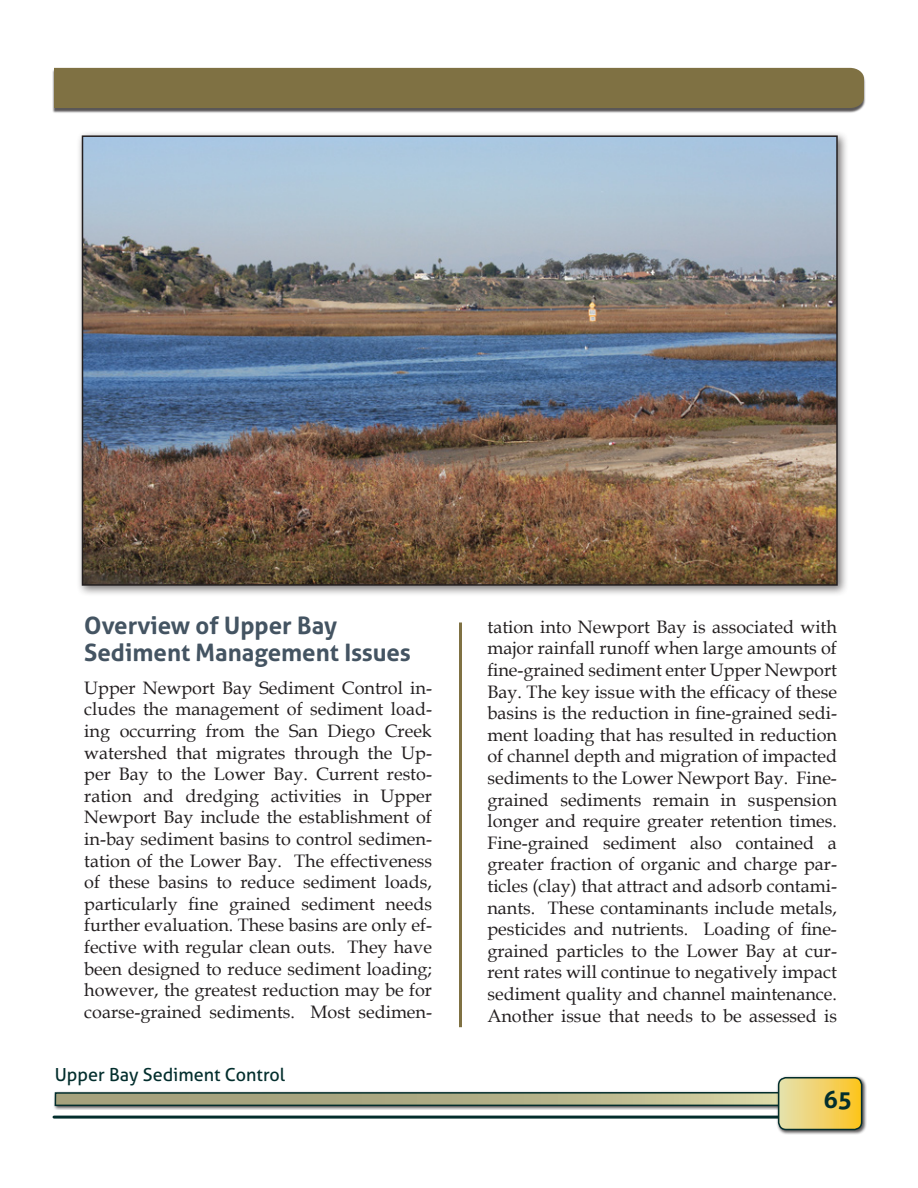
<style>
.page{position:relative;width:918px;height:1188px;background:#fff}
.page>*{position:absolute;margin:0;border:0;box-sizing:border-box;transform-origin:0 0}
.Header_1{font:700 24px/27px "Aller";color:#445462}
.t1{font:700 24px "Aller";color:#032e2d}
.t2{font:18px/21.6px "Book Antiqua";color:#231f20;text-align:justify}
.t3{font:18px "Aller";color:#032e2d}
</style>
<div class="page">
<div style="left:53px;top:1090px;width:742px;height:20px;background:#231f20;opacity:.75"></div>
<svg style="left:58px;top:1095px;width:718px;height:8px;background:#b3b088"></svg>
<div style="left:55px;top:1092px;width:736px;height:14px;border:2px solid #032e2d"></div>
<hr style="left:54px;top:1116px;width:749px;height:3px;background:#032e2d">
<div style="left:776px;top:1075px;width:91px;height:60px;background:#231f20;opacity:.75"></div>
<svg style="left:779px;top:1078px;width:83px;height:52px;background:#f0d26a"></svg>
<div style="left:778px;top:1077px;width:84px;height:53px;border:2px solid #032e2d;border-radius:8px"></div>
<hr style="left:459px;top:622px;width:3px;height:405px;background:#7f7143">
<div style="left:52px;top:69px;width:814px;height:44px;background:#231f20;opacity:.75"></div>
<div style="left:54px;top:68px;width:810px;height:40px;background:#7f7143"></div>
<div style="left:76px;top:130px;width:773px;height:467px;background:#231f20;opacity:.6"></div>
<img style="left:85px;top:138px;width:750px;height:445px">
<div style="left:82px;top:135px;width:756px;height:451px;border:2px solid #231f20"></div>
<p class="Header_1" style="left:84px;top:612px;width:328px">Overview of Upper Bay<br>Sediment Management Issues</p>
<p class="t2" style="left:84px;top:676px;width:349px">Upper Newport Bay Sediment Control in&shy;cludes the management of sediment load&shy;ing occurring from the San Diego Creek watershed that migrates through the Up&shy;per Bay to the Lower Bay. Current resto&shy;ration and dredging activities in Upper Newport Bay include the establishment of in-bay sediment basins to control sedimen&shy;tation of the Lower Bay. The effectiveness of these basins to reduce sediment loads, particularly fine grained sediment needs further evaluation. These basins are only ef&shy;fective with regular clean outs. They have been designed to reduce sediment loading; however, the greatest reduction may be for coarse-grained sediments. Most sedimen-</p>
<p class="t3" style="left:55px;top:1064px;width:232px">Upper Bay Sediment Control</p>
<p class="t2" style="left:488px;top:615px;width:351px">tation into Newport Bay is associated with major rainfall runoff when large amounts of fine-grained sediment enter Upper Newport Bay. The key issue with the efficacy of these basins is the reduction in fine-grained sedi&shy;ment loading that has resulted in reduction of channel depth and migration of impacted sediments to the Lower Newport Bay. Fine&shy;grained sediments remain in suspension longer and require greater retention times.<br>Fine-grained sediment also contained a greater fraction of organic and charge par&shy;ticles (clay) that attract and adsorb contami&shy;nants. These contaminants include metals, pesticides and nutrients. Loading of fine&shy;grained particles to the Lower Bay at cur&shy;rent rates will continue to negatively impact sediment quality and channel maintenance.<br>Another issue that needs to be assessed is</p>
<h1 class="t1" style="left:823px;top:1085px;width:30px">65</h1>
</div>
